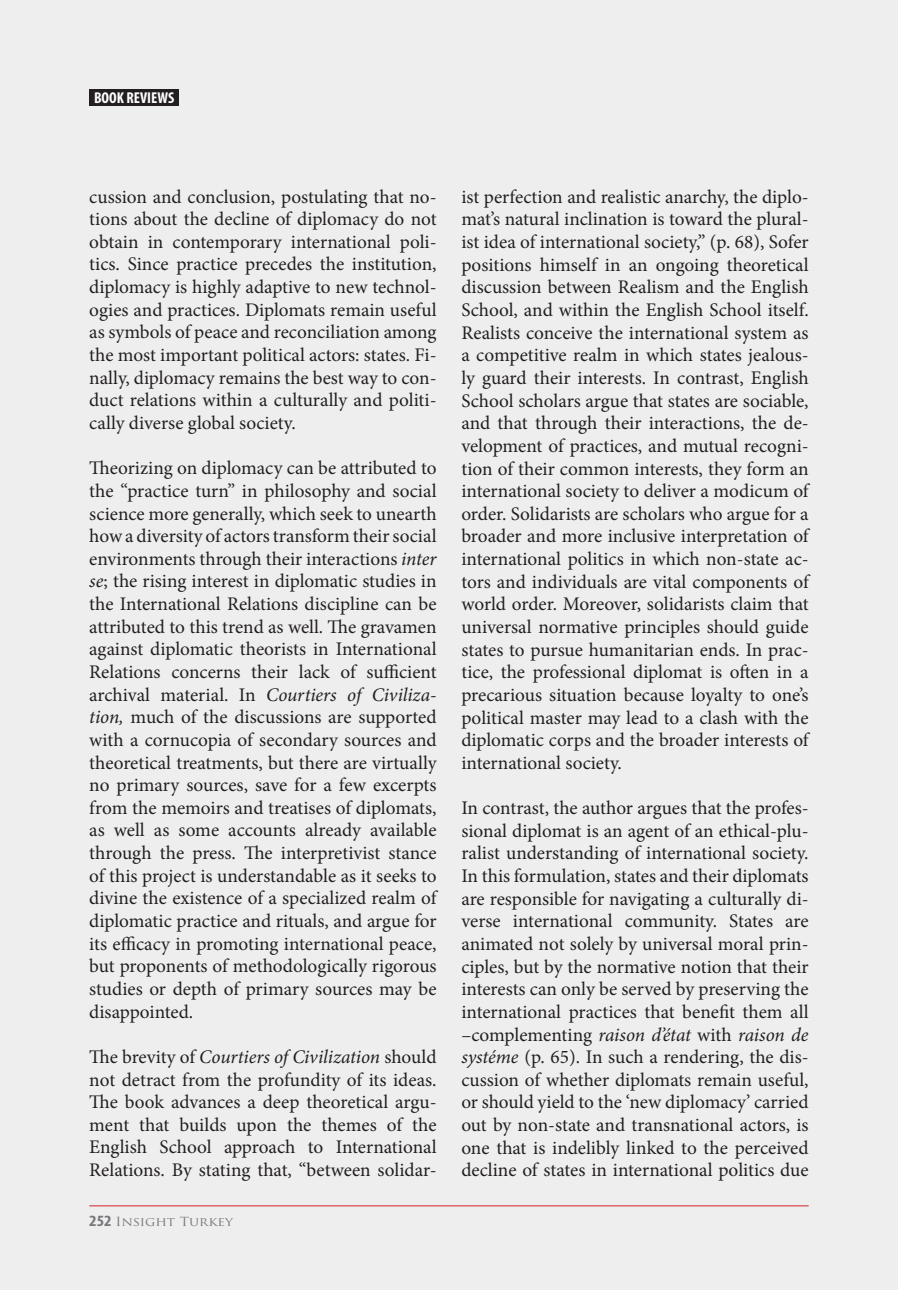
<style>
.page{position:relative;width:898px;height:1290px;background:#eeeeef}
.page>*{position:absolute;margin:0;border:0;box-sizing:border-box;transform-origin:0 0}
.t1{font:19.25px/22.6px "Minion Pro";color:#231f20;text-align:justify}
.t2{font:700 condensed 15.75px "Myriad Pro";color:#fff}
.t3{font:12.25px "Trajan Pro";color:#76787b;scale:1.11 1}
.s1{font-style:italic}
.s2{font-family:"Myriad Pro";font-weight:700;font-stretch:condensed;font-size:15.75px}
</style>
<div class="page">
<div style="left:89px;top:89px;width:90px;height:17px;background:#231f20"></div>
<hr style="left:89px;top:1205px;width:720px;height:1px;background:#d1232a">
<p class="t2" style="left:94px;top:88px;width:82px">BOOK REVIEWS</p>
<p class="t1" style="left:89px;top:185px;width:349px">cussion and conclusion, postulating that no&shy;tions about the decline of diplomacy do not obtain in contemporary international poli&shy;tics. Since practice precedes the institution, diplomacy is highly adaptive to new technol&shy;ogies and practices. Diplomats remain useful as symbols of peace and reconciliation among the most important political actors: states. Fi&shy;nally, diplomacy remains the best way to con&shy;duct relations within a culturally and politi&shy;cally diverse global society.</p>
<p class="t1" style="left:89px;top:457px;width:349px">Theorizing on diplomacy can be attributed to the “practice turn” in philosophy and social science more generally, which seek to unearth how a diversity of actors transform their social environments through their interactions <span class="s1">inter se</span>; the rising interest in diplomatic studies in the International Relations discipline can be attributed to this trend as well. The gravamen against diplomatic theorists in International Relations concerns their lack of sufficient archival material. In <span class="s1">Courtiers of Civiliza&shy;tion,</span> much of the discussions are supported with a cornucopia of secondary sources and theoretical treatments, but there are virtually no primary sources, save for a few excerpts from the memoirs and treatises of diplomats, as well as some accounts already available through the press. The interpretivist stance of this project is understandable as it seeks to divine the existence of a specialized realm of diplomatic practice and rituals, and argue for its efficacy in promoting international peace, but proponents of methodologically rigorous studies or depth of primary sources may be disappointed.</p>
<p class="t1" style="left:89px;top:1045px;width:349px">The brevity of <span class="s1">Courtiers of Civilization</span> should not detract from the profundity of its ideas.<br>The book advances a deep theoretical argu&shy;ment that builds upon the themes of the English School approach to International Relations. By stating that, “between solidar-</p>
<p class="t3" style="left:89px;top:1213px;width:131px"><span class="s2">252</span> Insight Turkey</p>
<p class="t1" style="left:461px;top:185px;width:349px">ist perfection and realistic anarchy, the diplo&shy;mat’s natural inclination is toward the plural&shy;ist idea of international society,” (p. 68), Sofer positions himself in an ongoing theoretical discussion between Realism and the English School, and within the English School itself.<br>Realists conceive the international system as a competitive realm in which states jealous&shy;ly guard their interests. In contrast, English School scholars argue that states are sociable, and that through their interactions, the de&shy;velopment of practices, and mutual recogni&shy;tion of their common interests, they form an international society to deliver a modicum of order. Solidarists are scholars who argue for a broader and more inclusive interpretation of international politics in which non-state ac&shy;tors and individuals are vital components of world order. Moreover, solidarists claim that universal normative principles should guide states to pursue humanitarian ends. In prac&shy;tice, the professional diplomat is often in a precarious situation because loyalty to one’s political master may lead to a clash with the diplomatic corps and the broader interests of international society.</p>
<p class="t1" style="left:461px;top:797px;width:349px">In contrast, the author argues that the profes&shy;sional diplomat is an agent of an ethical-plu&shy;ralist understanding of international society.<br>In this formulation, states and their diplomats are responsible for navigating a culturally di&shy;verse international community. States are animated not solely by universal moral prin&shy;ciples, but by the normative notion that their interests can only be served by preserving the international practices that benefit them all –complementing <span class="s1">raison d’état</span> with <span class="s1">raison de systéme</span> (p. 65). In such a rendering, the dis&shy;cussion of whether diplomats remain useful, or should yield to the ‘new diplomacy’ carried out by non-state and transnational actors, is one that is indelibly linked to the perceived decline of states in international politics due</p>
</div>
